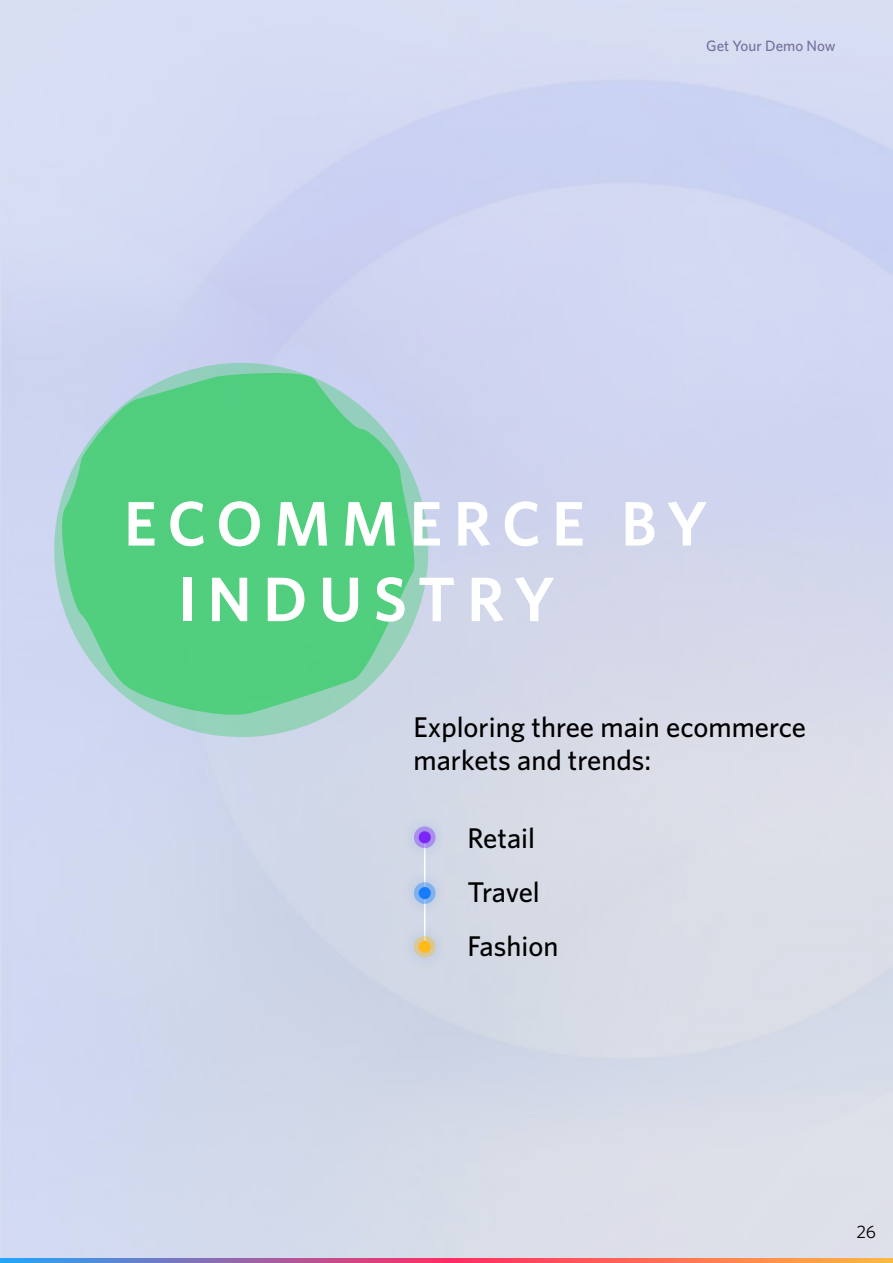
<style>
.page{position:relative;width:893px;height:1263px;background:#fff}
.page>*{position:absolute;margin:0;border:0;box-sizing:border-box;transform-origin:0 0}
.t1{font:600 63px/75.6px "Whitney";letter-spacing:.18em;color:#fff}
.t2{font:500 28.5px/54px "Whitney";color:#000}
.t3{font:18px "Whitney";color:#000}
.t4{font:500 15px "Whitney";color:#7c76a6}
</style>
<div class="page">
<svg style="left:0;top:1258px;width:893px;height:5px;background:#c66d81"></svg>
<div style="left:0;top:0;width:893px;height:1257px;background:#d2d8ee"></div>
<svg style="left:55px;top:368px;width:365px;height:353px;fill:#51ce7e"></svg>
<hr style="left:424px;top:840px;width:1px;height:108px;background:#fff">
<div style="left:398px;top:810px;width:54px;height:54px;background:#d3d9e5"></div>
<div style="left:403px;top:815px;width:43px;height:44px;background:#177cf9;opacity:.25"></div>
<div style="left:419px;top:831px;width:12px;height:12px;background:#7c25f8;border-radius:50%"></div>
<div style="left:398px;top:866px;width:54px;height:54px;background:#d3d9e5"></div>
<div style="left:403px;top:871px;width:43px;height:44px;background:#177cf9;opacity:.25"></div>
<div style="left:419px;top:887px;width:12px;height:12px;background:#177cf9;border-radius:50%"></div>
<div style="left:398px;top:920px;width:54px;height:54px;background:#d2d8e5"></div>
<div style="left:403px;top:925px;width:43px;height:43px;background:#177cf9;opacity:.25"></div>
<div style="left:419px;top:941px;width:12px;height:12px;background:#ffba19;border-radius:50%"></div>
<p class="t4" style="left:706px;top:36px;width:131px">Get Your Demo Now</p>
<h1 class="t1" style="left:178px;top:485px;width:531px;text-indent:-54px">ECOMMERCE BY<br>INDUSTRY</h1>
<p class="t2" style="left:413px;top:710px;width:394px;line-height:33px">Exploring three main ecommerce markets and trends:</p>
<p class="t2" style="left:467px;top:810px;width:92px">Retail<br>Travel<br>Fashion</p>
<p class="t3" style="left:856px;top:1220px;width:21px">26</p>
</div>
